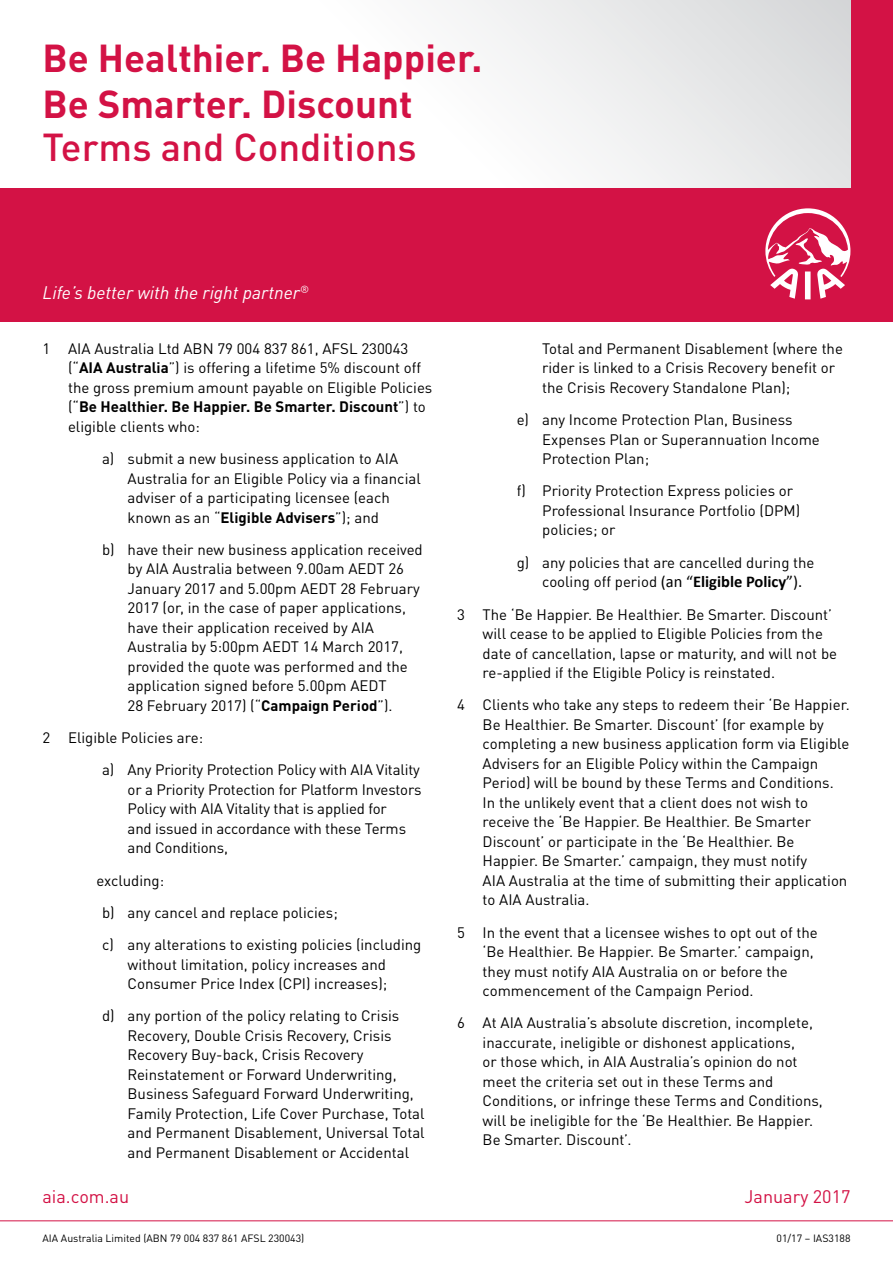
<style>
.page{position:relative;width:893px;height:1263px;background:#fff}
.page>*{position:absolute;margin:0;border:0;box-sizing:border-box;transform-origin:0 0}
.t1{font:700 38.55px/46.2px "DINOT";color:#d31245}
.t2{font:500 38.55px "DINOT";color:#d31245}
.t3{font:italic 18px "DINOT";color:#fff}
.t4{font:18px "DINOT";color:#d31245}
.t5{font:15px/19.5px "DINOT";color:#000}
.t6{font:10.5px "DINOT";color:#000}
.s1{font-weight:700}
.s2{font-family:"Calibri";font-size:16.5px}
.s3{font-family:"Calibri";font-weight:700;font-size:16.5px}
</style>
<div class="page">
<hr style="left:0;top:1220px;width:893px;height:1px;background:#d31245">
<div style="left:0;top:0;width:893px;height:321px;background:#d31245"></div>
<svg style="left:765px;top:208px;width:85px;height:91px"></svg>
<div style="left:0;top:0;width:850px;height:187px;background:linear-gradient(to right,#fff,#e4e5e6)"></div>
<h1 class="t1" style="left:43px;top:34px;width:441px">Be Healthier. Be Happier.<br>Be Smarter. Discount</h1>
<h1 class="t2" style="left:43px;top:122px;width:376px">Terms and Conditions</h1>
<p class="t3" style="left:43px;top:282px;width:268px">Life’s better with the right partner<sup>®</sup></p>
<p class="t5" style="left:68px;top:338px;width:366px;text-indent:-26px">1 AIA Australia Ltd ABN 79 004 837 861, AFSL 230043 (“<span class="s1">AIA Australia</span>”) is offering a lifetime 5% discount off the gross premium amount payable on Eligible Policies (“<span class="s1">Be Healthier. Be Happier. Be Smarter. Discount</span>”) to eligible clients who:</p>
<p class="t5" style="left:128px;top:449px;width:295px;text-indent:-26px">a) submit a new business application to AIA Australia for an Eligible Policy via a financial adviser of a participating licensee (each known as an “<span class="s1">Eligible Advisers</span>”); and</p>
<p class="t5" style="left:128px;top:539px;width:297px;text-indent:-26px">b) have their new business application received by AIA Australia between 9.00am AEDT 26<br>January 2017 and 5.00pm AEDT 28 February 2017 (or, in the case of paper applications, have their application received by AIA Australia by 5:00pm AEDT 14 March 2017, provided the quote was performed and the application signed before 5.00pm AEDT<br>28 February 2017) (“<span class="s1">Campaign Period</span>”).</p>
<p class="t5" style="left:102px;top:721px;width:319px;line-height:32.2px;text-indent:-60px">2 Eligible Policies are:<br>a) Any Priority Protection Policy with AIA Vitality</p>
<p class="t5" style="left:128px;top:779px;width:295px">or a Priority Protection for Platform Investors Policy with AIA Vitality that is applied for<br>and issued in accordance with these Terms and Conditions,</p>
<p class="t5" style="left:102px;top:864px;width:321px;line-height:32.2px;text-indent:-6px">excluding:<br>b) any cancel and replace policies;<br>c) any alterations to existing policies (including</p>
<p class="t5" style="left:128px;top:954px;width:261px">without limitation, policy increases and<br>Consumer Price Index (CPI) increases);</p>
<p class="t5" style="left:128px;top:1006px;width:298px;text-indent:-26px">d) any portion of the policy relating to Crisis Recovery, Double Crisis Recovery, Crisis Recovery Buy-back, Crisis Recovery Reinstatement or Forward Underwriting, Business Safeguard Forward Underwriting, Family Protection, Life Cover Purchase, Total and Permanent Disablement, Universal Total and Permanent Disablement or Accidental</p>
<p class="t5" style="left:542px;top:338px;width:302px">Total and Permanent Disablement (where the rider is linked to a Crisis Recovery benefit or the Crisis Recovery Standalone Plan);</p>
<p class="t5" style="left:542px;top:410px;width:279px;text-indent:-26px">e) any Income Protection Plan, Business<br>Expenses Plan or Superannuation Income<br>Protection Plan;</p>
<p class="t5" style="left:542px;top:481px;width:260px;text-indent:-26px">f) Priority Protection Express policies or<br>Professional Insurance Portfolio (DPM) policies; or</p>
<p class="t5" style="left:542px;top:552px;width:274px;text-indent:-26px">g) any policies that are cancelled during the cooling off period <span class="s2">(an “</span><span class="s3">Eligible Policy</span><span class="s2">”).</span></p>
<p class="t5" style="left:483px;top:604px;width:356px;text-indent:-26px">3 The ‘Be Happier. Be Healthier. Be Smarter. Discount’ will cease to be applied to Eligible Policies from the date of cancellation, lapse or maturity, and will not be re-applied if the Eligible Policy is reinstated.</p>
<p class="t5" style="left:483px;top:695px;width:369px;text-indent:-26px">4 Clients who take any steps to redeem their ‘Be Happier.<br>Be Healthier. Be Smarter. Discount’ (for example by completing a new business application form via Eligible Advisers for an Eligible Policy within the Campaign Period) will be bound by these Terms and Conditions.<br>In the unlikely event that a client does not wish to receive the ‘Be Happier. Be Healthier. Be Smarter Discount’ or participate in the ‘Be Healthier. Be Happier. Be Smarter.’ campaign, they must notify<br>AIA Australia at the time of submitting their application to AIA Australia.</p>
<p class="t5" style="left:483px;top:922px;width:337px;text-indent:-26px">5 In the event that a licensee wishes to opt out of the ‘Be Healthier. Be Happier. Be Smarter.’ campaign, they must notify AIA Australia on or before the commencement of the Campaign Period.</p>
<p class="t5" style="left:483px;top:1013px;width:342px;text-indent:-26px">6 At AIA Australia’s absolute discretion, incomplete, inaccurate, ineligible or dishonest applications,<br>or those which, in AIA Australia’s opinion do not meet the criteria set out in these Terms and Conditions, or infringe these Terms and Conditions, will be ineligible for the ‘Be Healthier. Be Happier.<br>Be Smarter. Discount’.</p>
<p class="t4" style="left:43px;top:1186px;width:88px">aia.com.au</p>
<p class="t4" style="left:745px;top:1186px;width:107px">January 2017</p>
<p class="t6" style="left:43px;top:1231px;width:263px">AIA Australia Limited (ABN 79 004 837 861 AFSL 230043)</p>
<p class="t6" style="left:777px;top:1231px;width:75px">01/17 – IAS3188</p>
</div>
